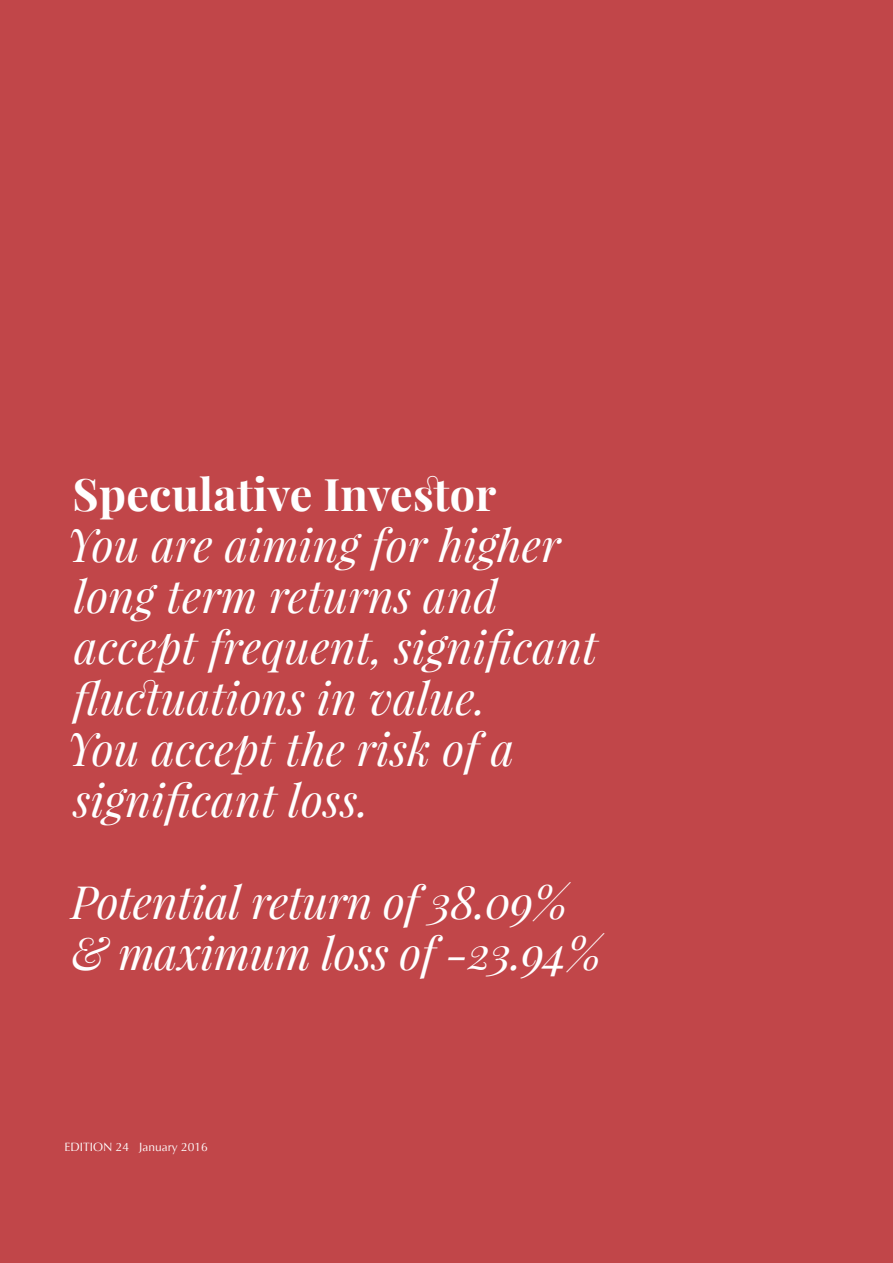
<style>
.page{position:relative;width:893px;height:1263px;background:#c14649}
.page>*{position:absolute;margin:0;border:0;box-sizing:border-box;transform-origin:0 0}
.Pullquote{font:italic 45px/51px "Playfair Display";letter-spacing:.005em;color:#fff}
.Pullquote-2{font:700 45px "Playfair Display";letter-spacing:.005em;color:#fff}
.Disclaimer{font:12px "Optima";color:#fff}
</style>
<div class="page">
<p class="Pullquote-2" style="left:73px;top:465px;width:425px">Speculative Investor</p>
<p class="Pullquote" style="left:66px;top:518px;width:533px">You are aiming for higher long term returns and accept frequent, significant fluctuations in value.<br>You accept the risk of a significant loss.</p>
<p class="Pullquote" style="left:71px;top:875px;width:532px">Potential return of 38.09% &amp; maximum loss of -23.94%</p>
<p class="Disclaimer" style="left:64px;top:1140px;width:145px">EDITION 24 January 2016</p>
</div>
